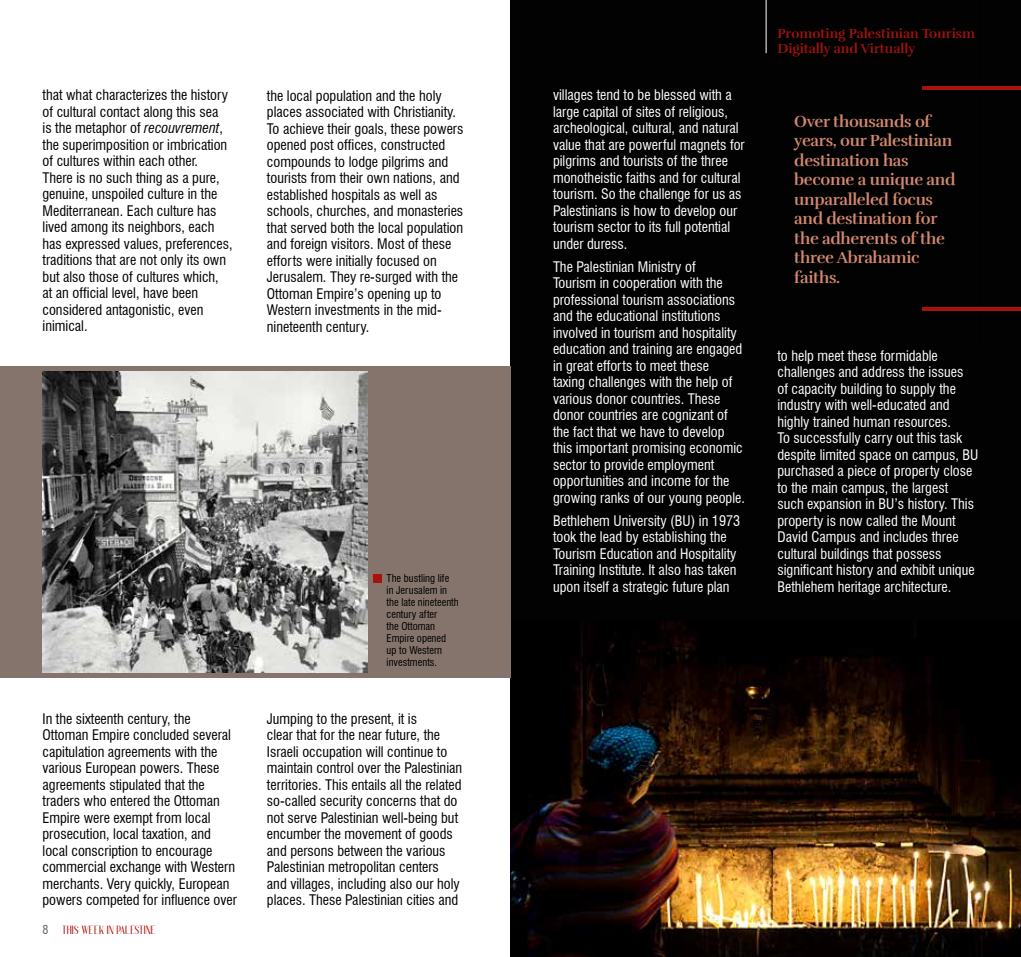
<style>
.page{position:relative;width:1021px;height:957px;background:#fff}
.page>*{position:absolute;margin:0;border:0;box-sizing:border-box;transform-origin:0 0}
.t1{font:700 16.5px/19.5px "Rufina";letter-spacing:-.02em;color:#d4886e}
.t2{font:condensed 14.25px/16.5px "Swiss 721 BT";color:#000}
.t3{font:condensed 14.25px/16.5px "Swiss 721 BT";color:#fff}
.t4{font:700 13.5px/14.7px "Rufina";color:#a6120c}
.t5{font:700 12px "Anteric";color:#a6120c}
.t6{font:condensed 10.5px/12px "Swiss 721 BT";color:#000}
.s1{font-style:italic}
.s2{font-family:"Swiss 721 BT";font-weight:400;font-stretch:condensed;color:#646363}
</style>
<div class="page">
<div style="left:510px;top:0;width:510px;height:957px;background:#020203"></div>
<img style="left:510px;top:621px;width:510px;height:336px">
<hr style="left:922px;top:86px;width:98px;height:4px;background:#a6120c">
<hr style="left:922px;top:307px;width:98px;height:3px;background:#a6120c">
<div style="left:0;top:366px;width:510px;height:312px;background:#84746c"></div>
<img style="left:43px;top:372px;width:324px;height:301px">
<hr style="left:765px;top:0;width:1px;height:53px;background:#fff">
<div style="left:373px;top:574px;width:8px;height:8px;background:#a6120c"></div>
<p class="t2" style="left:43px;top:87px;width:192px">that what characterizes the history of cultural contact along this sea<br>is the metaphor of <span class="s1">recouvrement</span>, the superimposition or imbrication of cultures within each other.<br>There is no such thing as a pure, genuine, unspoiled culture in the<br>Mediterranean. Each culture has lived among its neighbors, each has expressed values, preferences, traditions that are not only its own but also those of cultures which,<br>at an official level, have been considered antagonistic, even inimical.</p>
<p class="t2" style="left:267px;top:87px;width:198px">the local population and the holy places associated with Christianity.<br>To achieve their goals, these powers opened post offices, constructed compounds to lodge pilgrims and tourists from their own nations, and established hospitals as well as schools, churches, and monasteries that served both the local population and foreign visitors. Most of these efforts were initially focused on Jerusalem. They re-surged with the Ottoman Empire’s opening up to Western investments in the mid&shy;nineteenth century.</p>
<p class="t6" style="left:386px;top:572px;width:74px">The bustling life in Jerusalem in the late nineteenth century after<br>the Ottoman<br>Empire opened<br>up to Western investments.</p>
<p class="t2" style="left:43px;top:710px;width:196px">In the sixteenth century, the<br>Ottoman Empire concluded several capitulation agreements with the various European powers. These agreements stipulated that the traders who entered the Ottoman<br>Empire were exempt from local prosecution, local taxation, and local conscription to encourage commercial exchange with Western merchants. Very quickly, European powers competed for influence over</p>
<p class="t2" style="left:267px;top:710px;width:197px">Jumping to the present, it is<br>clear that for the near future, the Israeli occupation will continue to maintain control over the Palestinian territories. This entails all the related so-called security concerns that do not serve Palestinian well-being but encumber the movement of goods and persons between the various Palestinian metropolitan centers and villages, including also our holy places. These Palestinian cities and</p>
<p class="t5" style="left:43px;top:924px;width:115px"><span class="s2">8</span> THIS WEEK IN PALESTINE</p>
<p class="t3" style="left:553px;top:87px;width:193px">villages tend to be blessed with a large capital of sites of religious, archeological, cultural, and natural value that are powerful magnets for pilgrims and tourists of the three monotheistic faiths and for cultural tourism. So the challenge for us as Palestinians is how to develop our tourism sector to its full potential under duress.</p>
<p class="t3" style="left:553px;top:258px;width:193px">The Palestinian Ministry of<br>Tourism in cooperation with the professional tourism associations and the educational institutions involved in tourism and hospitality education and training are engaged in great efforts to meet these<br>taxing challenges with the help of various donor countries. These donor countries are cognizant of the fact that we have to develop this important promising economic sector to provide employment opportunities and income for the growing ranks of our young people.</p>
<p class="t3" style="left:553px;top:512px;width:189px">Bethlehem University (BU) in 1973 took the lead by establishing the Tourism Education and Hospitality Training Institute. It also has taken upon itself a strategic future plan</p>
<p class="t4" style="left:777px;top:27px;width:199px">Promoting Palestinian Tourism<br>Digitally and Virtually</p>
<p class="t1" style="left:794px;top:111px;width:163px">Over thousands of years, our Palestinian destination has become a unique and unparalleled focus and destination for the adherents of the three Abrahamic faiths.</p>
<p class="t3" style="left:777px;top:347px;width:202px">to help meet these formidable challenges and address the issues<br>of capacity building to supply the industry with well-educated and highly trained human resources.<br>To successfully carry out this task despite limited space on campus, BU purchased a piece of property close to the main campus, the largest<br>such expansion in BU’s history. This property is now called the Mount David Campus and includes three cultural buildings that possess significant history and exhibit unique Bethlehem heritage architecture.</p>
</div>
